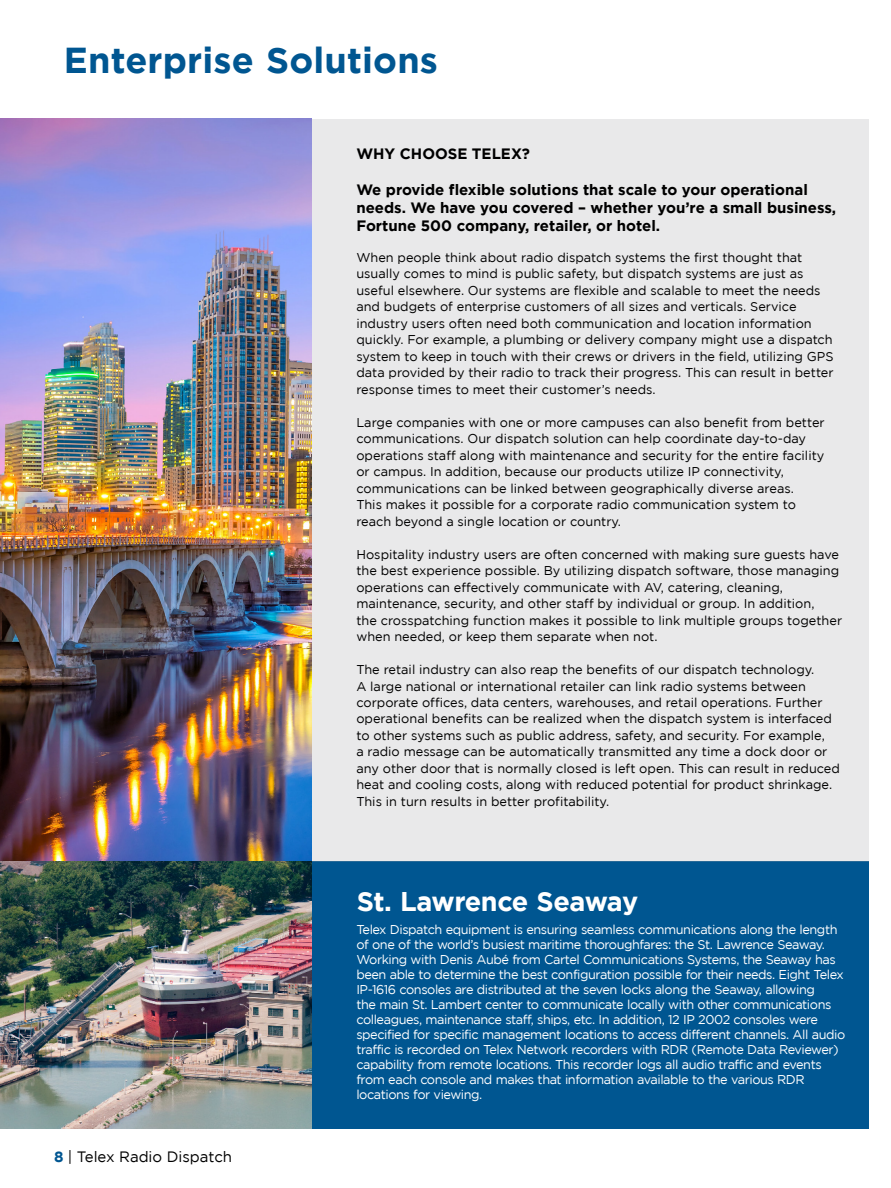
<style>
.page{position:relative;width:891px;height:1188px;background:#fff}
.page>*{position:absolute;margin:0;border:0;box-sizing:border-box;transform-origin:0 0}
.t1{font:700 36px "Gotham";letter-spacing:.005em;color:#005691}
.t2{font:700 27px "Gotham";letter-spacing:-.02em;color:#fff}
.t3{font:700 15px/18px "Gotham";color:#000}
.t4{font:15px "Gotham";color:#000}
.t5{font:12.75px/16.5px "Gotham";color:#000}
.t6{font:12.75px/15px "Gotham";letter-spacing:-.035em;color:#fff}
.s1{font-weight:700;color:#005691}
</style>
<div class="page">
<div style="left:0;top:861px;width:869px;height:268px;background:#005691"></div>
<div style="left:312px;top:119px;width:557px;height:742px;background:#e9e9ea"></div>
<img style="left:0;top:119px;width:312px;height:1010px">
<hr style="left:890px;top:119px;width:1px;height:742px;background:#ededee">
<h1 class="t1" style="left:64px;top:39px;width:376px">Enterprise Solutions</h1>
<p class="t3" style="left:356px;top:144px;width:175px">WHY CHOOSE TELEX?</p>
<p class="t3" style="left:356px;top:180px;width:481px">We provide flexible solutions that scale to your operational needs. We have you covered – whether you’re a small business,<br>Fortune 500 company, retailer, or hotel.</p>
<p class="t5" style="left:356px;top:249px;width:479px">When people think about radio dispatch systems the first thought that usually comes to mind is public safety, but dispatch systems are just as useful elsewhere. Our systems are flexible and scalable to meet the needs and budgets of enterprise customers of all sizes and verticals. Service industry users often need both communication and location information quickly. For example, a plumbing or delivery company might use a dispatch system to keep in touch with their crews or drivers in the field, utilizing GPS data provided by their radio to track their progress. This can result in better response times to meet their customer’s needs.</p>
<p class="t5" style="left:356px;top:414px;width:470px">Large companies with one or more campuses can also benefit from better communications. Our dispatch solution can help coordinate day-to-day operations staff along with maintenance and security for the entire facility or campus. In addition, because our products utilize IP connectivity, communications can be linked between geographically diverse areas.<br>This makes it possible for a corporate radio communication system to reach beyond a single location or country.</p>
<p class="t5" style="left:356px;top:546px;width:487px">Hospitality industry users are often concerned with making sure guests have the best experience possible. By utilizing dispatch software, those managing operations can effectively communicate with AV, catering, cleaning, maintenance, security, and other staff by individual or group. In addition,<br>the crosspatching function makes it possible to link multiple groups together when needed, or keep them separate when not.</p>
<p class="t5" style="left:356px;top:661px;width:485px">The retail industry can also reap the benefits of our dispatch technology.<br>A large national or international retailer can link radio systems between corporate offices, data centers, warehouses, and retail operations. Further operational benefits can be realized when the dispatch system is interfaced to other systems such as public address, safety, and security. For example,<br>a radio message can be automatically transmitted any time a dock door or any other door that is normally closed is left open. This can result in reduced heat and cooling costs, along with reduced potential for product shrinkage.<br>This in turn results in better profitability.</p>
<p class="t4" style="left:54px;top:1149px;width:180px"><span class="s1">8</span> | Telex Radio Dispatch</p>
<h2 class="t2" style="left:357px;top:886px;width:283px">St. Lawrence Seaway</h2>
<p class="t6" style="left:356px;top:922px;width:490px">Telex Dispatch equipment is ensuring seamless communications along the length of one of the world’s busiest maritime thoroughfares: the St. Lawrence Seaway.<br>Working with Denis Aubé from Cartel Communications Systems, the Seaway has been able to determine the best configuration possible for their needs. Eight Telex IP-1616 consoles are distributed at the seven locks along the Seaway, allowing<br>the main St. Lambert center to communicate locally with other communications colleagues, maintenance staff, ships, etc. In addition, 12 IP 2002 consoles were specified for specific management locations to access different channels. All audio traffic is recorded on Telex Network recorders with RDR (Remote Data Reviewer) capability from remote locations. This recorder logs all audio traffic and events from each console and makes that information available to the various RDR locations for viewing.</p>
</div>
